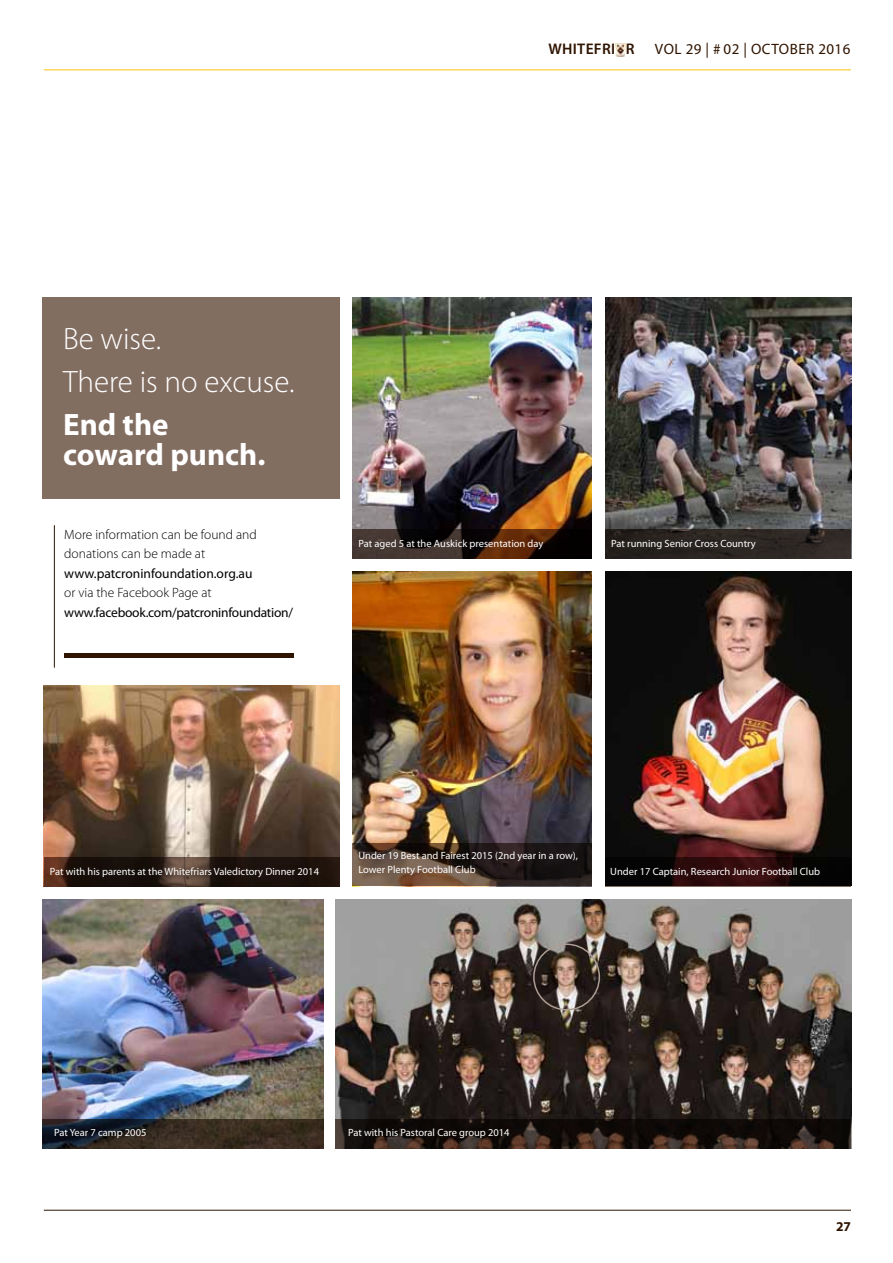
<style>
.page{position:relative;width:893px;height:1263px;background:#fff}
.page>*{position:absolute;margin:0;border:0;box-sizing:border-box;transform-origin:0 0}
.t1{font:300 31.05px/42.8px "Myriad Pro";color:#fff}
.t2{font:700 31.05px/30px "Myriad Pro";color:#fff}
.t3{font:600 15.45px "Myriad Pro";letter-spacing:.02em;color:#2f1401}
.t4{font:15px "Myriad Pro";letter-spacing:.03em;color:#2f1401}
.t5{font:300 13.5px/19.5px "Myriad Pro";color:#000}
.t6{font:13.5px "Myriad Pro";letter-spacing:-.02em;color:#000}
.t7{font:13.5px "Myriad Pro";color:#000}
.t8{font:700 13.5px "Myriad Pro";color:#2f1401}
.t9{font:10.5px/13.5px "Myriad Pro";color:#fff}
</style>
<div class="page">
<hr style="left:44px;top:69px;width:807px;height:1px;background:#ffc20e">
<hr style="left:44px;top:1210px;width:807px;height:1px;background:#2f1401">
<svg style="left:615px;top:43px;width:11px;height:14px"></svg>
<svg style="left:615px;top:44px;width:11px;height:12px"></svg>
<hr style="left:54px;top:525px;width:1px;height:143px;background:#2f1401">
<div style="left:64px;top:653px;width:230px;height:5px;background:#2f1401"></div>
<img style="left:42px;top:900px;width:281px;height:219px">
<svg style="left:42px;top:1119px;width:281px;height:29px;background:#2e2722"></svg>
<div style="left:42px;top:298px;width:298px;height:201px;background:#826d61"></div>
<img style="left:352px;top:298px;width:240px;height:231px">
<img style="left:336px;top:900px;width:515px;height:219px">
<img style="left:605px;top:298px;width:246px;height:231px">
<img style="left:605px;top:571px;width:246px;height:286px">
<img style="left:44px;top:685px;width:296px;height:172px">
<img style="left:352px;top:571px;width:240px;height:316px">
<svg style="left:352px;top:529px;width:240px;height:30px;background:#301d14"></svg>
<div style="left:605px;top:529px;width:246px;height:30px;background:linear-gradient(to right,#231e1b,#332c29)"></div>
<svg style="left:44px;top:857px;width:296px;height:30px;background:#2a1b14"></svg>
<svg style="left:605px;top:857px;width:246px;height:30px;background:#1d0b0b"></svg>
<svg style="left:352px;top:843px;width:240px;height:42px;background:#3f3028"></svg>
<svg style="left:336px;top:1119px;width:515px;height:29px;background:#1f1611"></svg>
<div style="left:533px;top:943px;width:67px;height:67px;border:2px solid #ad9d94;border-radius:50%"></div>
<h2 class="t3" style="left:549px;top:39px;width:87px">WHITEFRIAR</h2>
<h3 class="t4" style="left:655px;top:39px;width:197px">VOL 29 | # 02 | OCTOBER 2016</h3>
<h1 class="t1" style="left:63px;top:318px;width:233px">Be wise.<br>There is no excuse.</h1>
<h1 class="t2" style="left:63px;top:408px;width:204px">End the coward punch.</h1>
<p class="t5" style="left:64px;top:525px;width:194px">More information can be found and donations can be made at</p>
<p class="t7" style="left:64px;top:565px;width:190px">www.patcroninfoundation.org.au</p>
<p class="t5" style="left:64px;top:583px;width:149px">or via the Facebook Page at</p>
<p class="t6" style="left:64px;top:604px;width:230px">www.facebook.com/patcroninfoundation/</p>
<p class="t9" style="left:358px;top:536px;width:187px">Pat aged 5 at the Auskick presentation day</p>
<p class="t9" style="left:611px;top:536px;width:146px">Pat running Senior Cross Country</p>
<p class="t9" style="left:358px;top:849px;width:221px">Under 19 Best and Fairest 2015 (2nd year in a row),<br>Lower Plenty Football Club</p>
<p class="t9" style="left:50px;top:865px;width:271px">Pat with his parents at the Whitefriars Valedictory Dinner 2014</p>
<p class="t9" style="left:610px;top:865px;width:211px">Under 17 Captain, Research Junior Football Club</p>
<p class="t9" style="left:54px;top:1126px;width:94px">Pat Year 7 camp 2005</p>
<p class="t9" style="left:348px;top:1126px;width:163px">Pat with his Pastoral Care group 2014</p>
<p class="t8" style="left:836px;top:1217px;width:16px">27</p>
</div>
